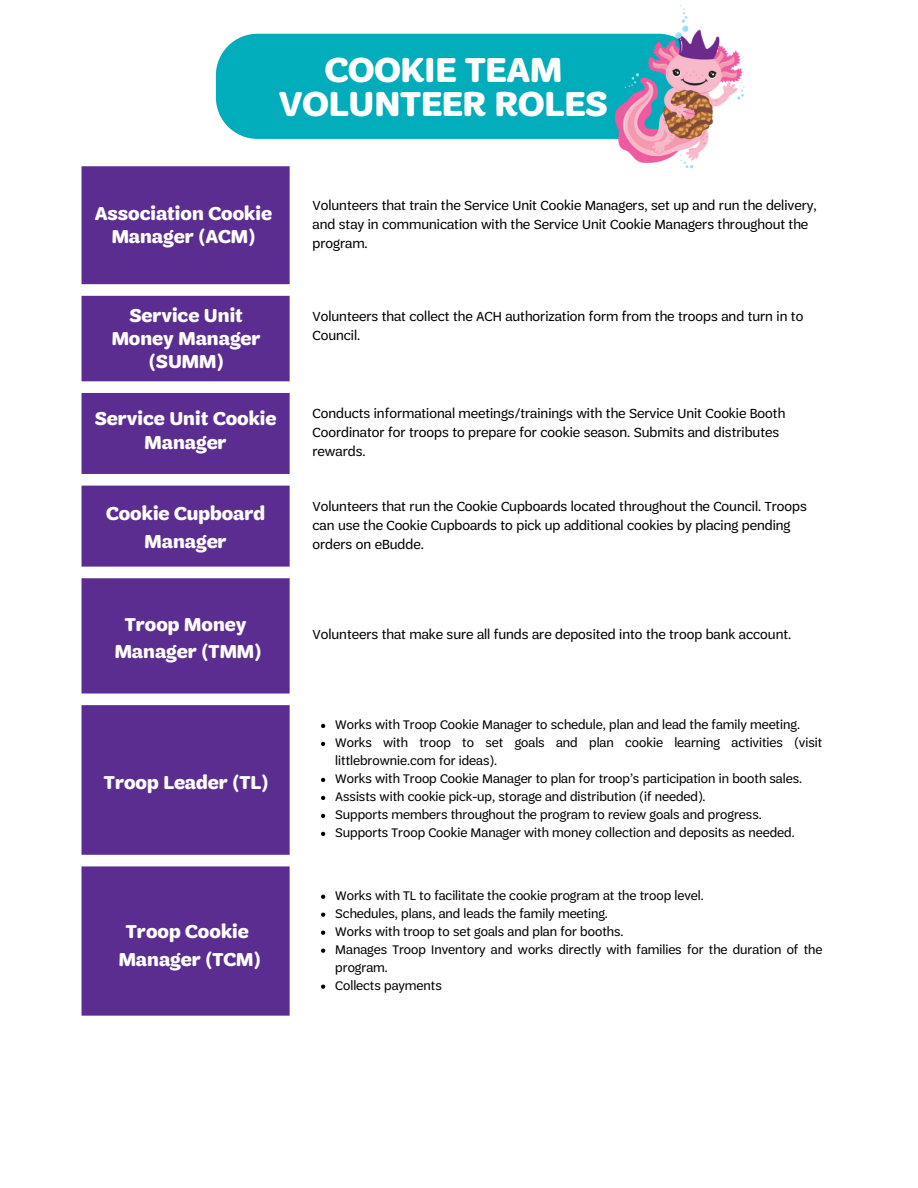
<style>
.page{position:relative;width:918px;height:1188px;background:#fff}
.page>*{position:absolute;margin:0;border:0;box-sizing:border-box;transform-origin:0 0}
.t1{font:700 36.75px "Trefoil Sans";color:#fff}
.t2{font:700 19.8px/23.2px "Trefoil Sans";color:#fff;text-align:center}
.t3{font:14.1px/19px "Trefoil Sans";color:#000}
.t4{font:13.35px/18px "Trefoil Sans";color:#000}
</style>
<div class="page">
<svg style="left:82px;top:166px;width:208px;height:850px;background:#693e9a"></svg>
<svg style="left:321px;top:724px;width:4px;height:4px"></svg>
<svg style="left:321px;top:742px;width:4px;height:4px"></svg>
<svg style="left:321px;top:778px;width:4px;height:4px"></svg>
<svg style="left:321px;top:796px;width:4px;height:4px"></svg>
<svg style="left:321px;top:814px;width:4px;height:4px"></svg>
<svg style="left:321px;top:832px;width:4px;height:4px"></svg>
<svg style="left:321px;top:895px;width:4px;height:4px"></svg>
<svg style="left:321px;top:913px;width:4px;height:4px"></svg>
<svg style="left:321px;top:931px;width:4px;height:4px"></svg>
<svg style="left:321px;top:949px;width:4px;height:4px"></svg>
<svg style="left:321px;top:985px;width:4px;height:4px"></svg>
<div style="left:216px;top:34px;width:367px;height:105px;background:#01adba"></div>
<img style="left:583px;top:5px;width:162px;height:164px">
<p class="t1" style="left:325px;top:47px;width:239px">COOKIE TEAM</p>
<p class="t1" style="left:279px;top:81px;width:330px">VOLUNTEER ROLES</p>
<p class="t2" style="left:95px;top:201px;width:179px">Association Cookie<br>Manager (ACM)</p>
<p class="t2" style="left:112px;top:303px;width:150px">Service Unit<br>Money Manager (SUMM)</p>
<p class="t2" style="left:95px;top:407px;width:183px">Service Unit Cookie<br>Manager</p>
<p class="t2" style="left:106px;top:500px;width:161px;line-height:27.5px">Cookie Cupboard<br>Manager</p>
<p class="t2" style="left:125px;top:612px;width:123px">Troop Money</p>
<p class="t2" style="left:115px;top:640px;width:148px">Manager (TMM)</p>
<p class="t2" style="left:104px;top:770px;width:166px">Troop Leader (TL)</p>
<p class="t2" style="left:126px;top:920px;width:124px">Troop Cookie</p>
<p class="t2" style="left:119px;top:947px;width:143px">Manager (TCM)</p>
<p class="t3" style="left:313px;top:196px;width:506px">Volunteers that train the Service Unit Cookie Managers, set up and run the delivery, and stay in communication with the Service Unit Cookie Managers throughout the program.</p>
<p class="t3" style="left:313px;top:307px;width:492px">Volunteers that collect the ACH authorization form from the troops and turn in to<br>Council.</p>
<p class="t3" style="left:313px;top:404px;width:474px">Conducts informational meetings/trainings with the Service Unit Cookie Booth<br>Coordinator for troops to prepare for cookie season. Submits and distributes rewards.</p>
<p class="t3" style="left:313px;top:496px;width:496px">Volunteers that run the Cookie Cupboards located throughout the Council. Troops can use the Cookie Cupboards to pick up additional cookies by placing pending orders on eBudde.</p>
<p class="t3" style="left:313px;top:625px;width:480px">Volunteers that make sure all funds are deposited into the troop bank account.</p>
<p class="t4" style="left:335px;top:715px;width:466px">Works with Troop Cookie Manager to schedule, plan and lead the family meeting.</p>
<p class="t4" style="left:335px;top:733px;width:489px">Works with troop to set goals and plan cookie learning activities (visit littlebrownie.com for ideas).</p>
<p class="t4" style="left:335px;top:769px;width:468px">Works with Troop Cookie Manager to plan for troop’s participation in booth sales.</p>
<p class="t4" style="left:335px;top:787px;width:372px">Assists with cookie pick-up, storage and distribution (if needed).</p>
<p class="t4" style="left:335px;top:805px;width:428px">Supports members throughout the program to review goals and progress.</p>
<p class="t4" style="left:335px;top:823px;width:461px">Supports Troop Cookie Manager with money collection and deposits as needed.</p>
<p class="t4" style="left:335px;top:886px;width:370px">Works with TL to facilitate the cookie program at the troop level.</p>
<p class="t4" style="left:335px;top:904px;width:274px">Schedules, plans, and leads the family meeting.</p>
<p class="t4" style="left:335px;top:922px;width:290px">Works with troop to set goals and plan for booths.</p>
<p class="t4" style="left:335px;top:940px;width:489px">Manages Troop Inventory and works directly with families for the duration of the program.</p>
<p class="t4" style="left:335px;top:976px;width:108px">Collects payments</p>
</div>
